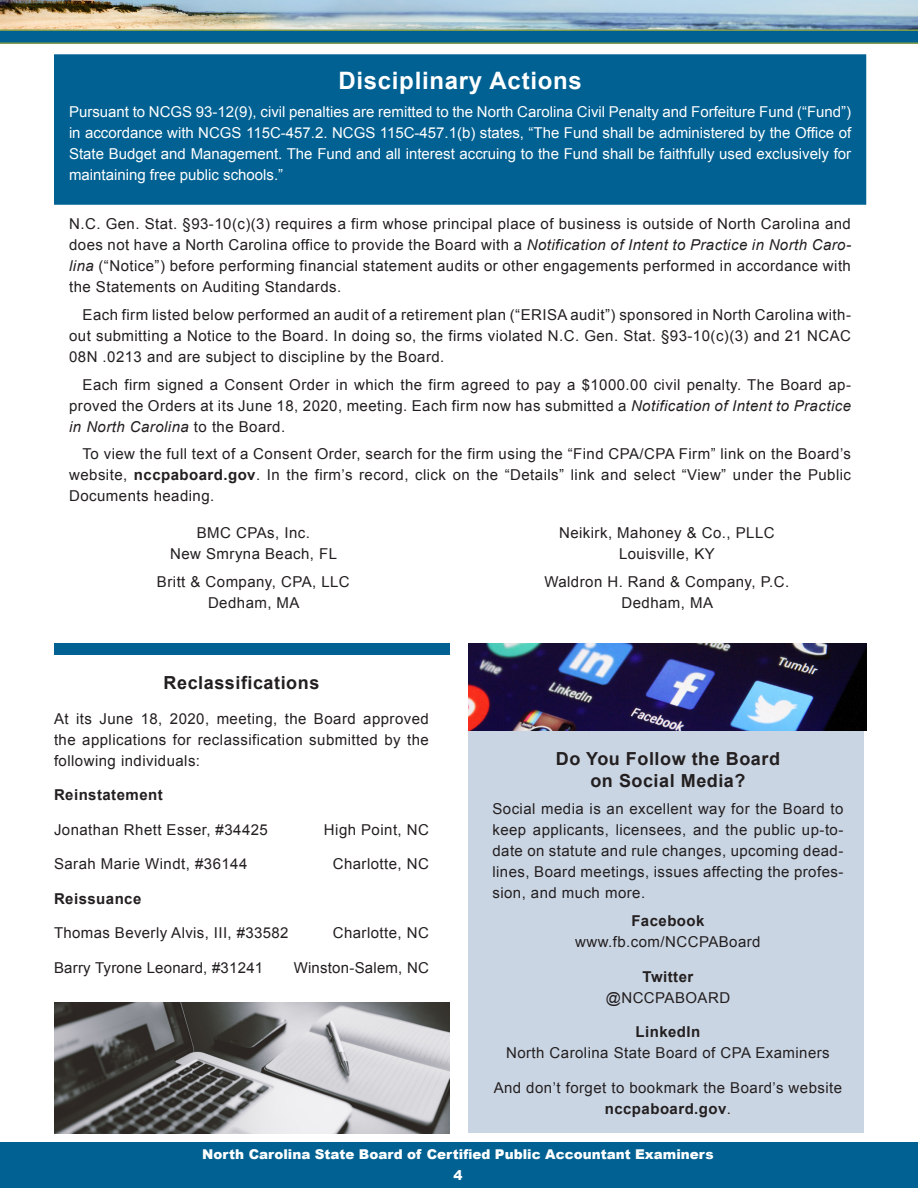
<style>
.page{position:relative;width:918px;height:1188px;background:#fff}
.page>*{position:absolute;margin:0;border:0;box-sizing:border-box;transform-origin:0 0}
.Disciplinary_Headlin{font:700 24px "Arial";letter-spacing:.03em;color:#fff}
.Body_Style_for_Artic{font:700 18px/21.6px "Arial";letter-spacing:.03em;color:#231f20;text-align:center}
.Headline_3{font:15px/21px "Arial";letter-spacing:.03em;color:#231f20;text-align:justify}
.t1{font:15px/21px "Arial";color:#fff;text-align:justify}
.Body_Style_for_Artic-2{font:15px/21px "Arial";letter-spacing:.03em;color:#231f20;text-align:justify}
.Disciplinary_Actions{font:15px/21px "Arial";letter-spacing:.03em;color:#231f20;text-align:justify}
.Disciplinary_Actions-2{font:700 15px "Arial";letter-spacing:.03em;color:#231f20}
.Body_Style_for_Artic-3{font:700 15px "Arial";letter-spacing:.03em;color:#231f20}
.t2{font:900 13.5px/21px "Arial";color:#fff;text-align:center}
.s1{font-style:italic}
.s2{font-weight:700}
</style>
<div class="page">
<img style="left:0;top:0;width:918px;height:29px">
<svg style="left:0;top:29px;width:918px;height:15px;background:#207085"></svg>
<div style="left:0;top:1143px;width:918px;height:45px;background:#006192"></div>
<div style="left:468px;top:730px;width:396px;height:402px;background:#cad5e3"></div>
<div style="left:55px;top:55px;width:811px;height:149px;background:#006192"></div>
<div style="left:54px;top:54px;width:812px;height:151px;border:2px solid #006192"></div>
<img style="left:468px;top:644px;width:398px;height:86px">
<img style="left:54px;top:1002px;width:396px;height:132px">
<div style="left:54px;top:644px;width:396px;height:11px;background:#006192"></div>
<p class="Disciplinary_Headlin" style="left:338px;top:65px;width:245px">Disciplinary Actions</p>
<p class="t1" style="left:69px;top:101px;width:784px">Pursuant to NCGS 93-12(9), civil penalties are remitted to the North Carolina Civil Penalty and Forfeiture Fund (“Fund”) in accordance with NCGS 115C-457.2. NCGS 115C-457.1(b) states, “The Fund shall be administered by the Office of State Budget and Management. The Fund and all interest accruing to the Fund shall be faithfully used exclusively for maintaining free public schools.”</p>
<p class="Headline_3" style="left:69px;top:214px;width:783px">N.C. Gen. Stat. §93-10(c)(3) requires a firm whose principal place of business is outside of North Carolina and does not have a North Carolina office to provide the Board with a <span class="s1">Notification of Intent to Practice in North Caro&shy;lina</span> (“Notice”) before performing financial statement audits or other engagements performed in accordance with the Statements on Auditing Standards.</p>
<p class="Headline_3" style="left:69px;top:304px;width:783px;text-indent:14px">Each firm listed below performed an audit of a retirement plan (“ERISA audit”) sponsored in North Carolina with&shy;out submitting a Notice to the Board. In doing so, the firms violated N.C. Gen. Stat. §93-10(c)(3) and 21 NCAC 08N .0213 and are subject to discipline by the Board.</p>
<p class="Headline_3" style="left:69px;top:374px;width:783px;text-indent:14px">Each firm signed a Consent Order in which the firm agreed to pay a $1000.00 civil penalty. The Board ap&shy;proved the Orders at its June 18, 2020, meeting. Each firm now has submitted a <span class="s1">Notification of Intent to Practice in North Carolina</span> to the Board.</p>
<p class="Headline_3" style="left:69px;top:444px;width:783px;text-indent:14px">To view the full text of a Consent Order, search for the firm using the “Find CPA/CPA Firm” link on the Board’s website, <span class="s2">nccpaboard.gov</span>. In the firm’s record, click on the “Details” link and select “View” under the Public Documents heading.</p>
<p class="Headline_3" style="left:197px;top:523px;width:115px">BMC CPAs, Inc.</p>
<p class="Headline_3" style="left:170px;top:544px;width:168px">New Smryna Beach, FL</p>
<p class="Headline_3" style="left:157px;top:571px;width:194px">Britt &amp; Company, CPA, LLC</p>
<p class="Headline_3" style="left:208px;top:592px;width:93px">Dedham, MA</p>
<p class="Body_Style_for_Artic" style="left:164px;top:672px;width:157px">Reclassifications</p>
<p class="Disciplinary_Actions" style="left:54px;top:708px;width:376px">At its June 18, 2020, meeting, the Board approved the applications for reclassification submitted by the following individuals:</p>
<p class="Disciplinary_Actions-2" style="left:54px;top:785px;width:110px">Reinstatement</p>
<p class="Disciplinary_Actions" style="left:54px;top:819px;width:215px">Jonathan Rhett Esser, #34425</p>
<p class="Disciplinary_Actions" style="left:324px;top:819px;width:107px">High Point, NC</p>
<p class="Disciplinary_Actions" style="left:54px;top:853px;width:195px">Sarah Marie Windt, #36144</p>
<p class="Disciplinary_Actions" style="left:333px;top:853px;width:98px">Charlotte, NC</p>
<p class="Disciplinary_Actions-2" style="left:54px;top:888px;width:89px">Reissuance</p>
<p class="Disciplinary_Actions" style="left:54px;top:922px;width:236px">Thomas Beverly Alvis, III, #33582</p>
<p class="Disciplinary_Actions" style="left:333px;top:922px;width:98px">Charlotte, NC</p>
<p class="Disciplinary_Actions" style="left:54px;top:957px;width:211px">Barry Tyrone Leonard, #31241</p>
<p class="Disciplinary_Actions" style="left:294px;top:957px;width:137px">Winston-Salem, NC</p>
<p class="Headline_3" style="left:559px;top:523px;width:217px">Neikirk, Mahoney &amp; Co., PLLC</p>
<p class="Headline_3" style="left:619px;top:544px;width:97px">Louisville, KY</p>
<p class="Headline_3" style="left:544px;top:571px;width:246px">Waldron H. Rand &amp; Company, P.C.</p>
<p class="Headline_3" style="left:621px;top:592px;width:93px">Dedham, MA</p>
<p class="Body_Style_for_Artic" style="left:556px;top:748px;width:226px">Do You Follow the Board on Social Media?</p>
<p class="Body_Style_for_Artic-2" style="left:492px;top:799px;width:353px">Social media is an excellent way for the Board to keep applicants, licensees, and the public up-to&shy;date on statute and rule changes, upcoming dead&shy;lines, Board meetings, issues affecting the profes&shy;sion, and much more.</p>
<p class="Body_Style_for_Artic-3" style="left:631px;top:911px;width:75px">Facebook</p>
<p class="Body_Style_for_Artic-2" style="left:575px;top:932px;width:187px">www.fb.com/NCCPABoard</p>
<p class="Body_Style_for_Artic-3" style="left:643px;top:966px;width:52px">Twitter</p>
<p class="Body_Style_for_Artic-2" style="left:606px;top:987px;width:126px">@NCCPABOARD</p>
<p class="Body_Style_for_Artic-3" style="left:636px;top:1022px;width:66px">LinkedIn</p>
<p class="Body_Style_for_Artic-2" style="left:506px;top:1043px;width:325px">North Carolina State Board of CPA Examiners</p>
<p class="Body_Style_for_Artic-2" style="left:494px;top:1077px;width:350px;text-align:center">And don’t forget to bookmark the Board’s website <span class="s2">nccpaboard.gov</span>.</p>
<p class="t2" style="left:202px;top:1143px;width:513px">North Carolina State Board of Certified Public Accountant Examiners<br>4</p>
</div>
